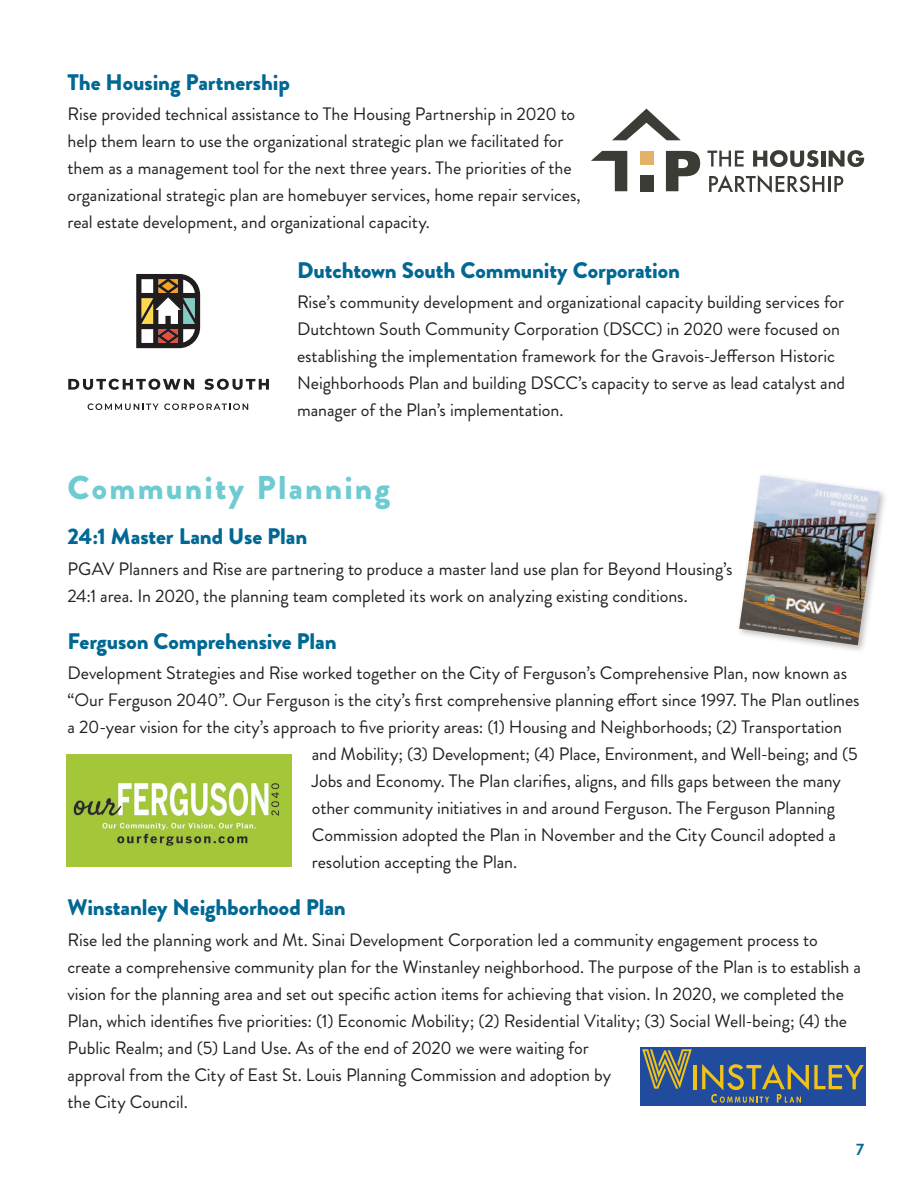
<style>
.page{position:relative;width:918px;height:1188px;background:#fff}
.page>*{position:absolute;margin:0;border:0;box-sizing:border-box;transform-origin:0 0}
.t1{font:900 33px "Brandon Grotesque";letter-spacing:.065em;color:#6fcbd2}
.t2{font:900 22.5px "Brandon Grotesque";letter-spacing:-.005em;color:#006893}
.t3{font:18px/27px "Brandon Grotesque";letter-spacing:-.005em;color:#231f20}
.t4{font:700 16.5px "Brandon Grotesque";color:#006893}
</style>
<div class="page">
<svg style="left:707px;top:151px;width:37px;height:16px"></svg>
<svg style="left:753px;top:150px;width:66px;height:17px"></svg>
<hr style="left:821px;top:151px;width:4px;height:16px;background:#3a3c35">
<svg style="left:829px;top:150px;width:35px;height:17px"></svg>
<svg style="left:709px;top:175px;width:115px;height:18px"></svg>
<hr style="left:828px;top:176px;width:3px;height:16px;background:#3a3c35">
<svg style="left:834px;top:176px;width:9px;height:16px"></svg>
<svg style="left:591px;top:151px;width:36px;height:40px"></svg>
<div style="left:640px;top:175px;width:13px;height:16px;background:#3a3c35"></div>
<svg style="left:666px;top:151px;width:34px;height:40px"></svg>
<svg style="left:612px;top:109px;width:69px;height:31px"></svg>
<div style="left:640px;top:151px;width:6px;height:7px;background:#e4b16a"></div>
<div style="left:647px;top:151px;width:6px;height:7px;background:#e4b16a"></div>
<div style="left:640px;top:158px;width:6px;height:7px;background:#e4b16a"></div>
<div style="left:647px;top:158px;width:6px;height:7px;background:#e4b16a"></div>
<svg style="left:136px;top:274px;width:64px;height:74px"></svg>
<svg style="left:68px;top:379px;width:126px;height:11px"></svg>
<svg style="left:205px;top:379px;width:64px;height:11px"></svg>
<svg style="left:88px;top:403px;width:160px;height:7px"></svg>
<img style="left:66px;top:754px;width:226px;height:113px">
<div style="left:640px;top:1048px;width:225px;height:58px;background:#214c9e"></div>
<svg style="left:642px;top:1049px;width:50px;height:40px"></svg>
<hr style="left:694px;top:1065px;width:3px;height:24px;background:#f2c317">
<svg style="left:702px;top:1064px;width:162px;height:39px"></svg>
<div style="left:737px;top:473px;width:151px;height:181px;background:#231f20;opacity:.3"></div>
<img style="left:739px;top:475px;width:140px;height:170px">
<p class="t2" style="left:68px;top:66px;width:224px">The Housing Partnership</p>
<p class="t3" style="left:68px;top:101px;width:515px">Rise provided technical assistance to The Housing Partnership in 2020 to help them learn to use the organizational strategic plan we facilitated for them as a management tool for the next three years. The priorities of the organizational strategic plan are homebuyer services, home repair services, real estate development, and organizational capacity.</p>
<p class="t2" style="left:297px;top:254px;width:384px">Dutchtown South Community Corporation</p>
<p class="t3" style="left:297px;top:288px;width:550px">Rise’s community development and organizational capacity building services for Dutchtown South Community Corporation (DSCC) in 2020 were focused on establishing the implementation framework for the Gravois-Jefferson Historic Neighborhoods Plan and building DSCC’s capacity to serve as lead catalyst and manager of the Plan’s implementation.</p>
<h1 class="t1" style="left:68px;top:465px;width:324px">Community Planning</h1>
<p class="t2" style="left:68px;top:521px;width:241px">24:1 Master Land Use Plan</p>
<p class="t3" style="left:68px;top:555px;width:667px">PGAV Planners and Rise are partnering to produce a master land use plan for Beyond Housing’s<br>24:1 area. In 2020, the planning team completed its work on analyzing existing conditions.</p>
<p class="t2" style="left:68px;top:625px;width:271px">Ferguson Comprehensive Plan</p>
<p class="t3" style="left:68px;top:660px;width:781px">Development Strategies and Rise worked together on the City of Ferguson’s Comprehensive Plan, now known as</p>
<p class="t3" style="left:68px;top:687px;width:794px">“Our Ferguson 2040”. Our Ferguson is the city’s first comprehensive planning effort since 1997. The Plan outlines</p>
<p class="t3" style="left:68px;top:714px;width:776px">a 20-year vision for the city’s approach to five priority areas: (1) Housing and Neighborhoods; (2) Transportation</p>
<p class="t3" style="left:312px;top:741px;width:547px">and Mobility; (3) Development; (4) Place, Environment, and Well-being; and (5</p>
<p class="t3" style="left:312px;top:768px;width:531px">Jobs and Economy. The Plan clarifies, aligns, and fills gaps between the many</p>
<p class="t3" style="left:312px;top:795px;width:525px">other community initiatives in and around Ferguson. The Ferguson Planning</p>
<p class="t3" style="left:312px;top:822px;width:526px">Commission adopted the Plan in November and the City Council adopted a</p>
<p class="t3" style="left:312px;top:849px;width:207px">resolution accepting the Plan.</p>
<p class="t2" style="left:68px;top:892px;width:280px">Winstanley Neighborhood Plan</p>
<p class="t3" style="left:68px;top:926px;width:795px">Rise led the planning work and Mt. Sinai Development Corporation led a community engagement process to create a comprehensive community plan for the Winstanley neighborhood. The purpose of the Plan is to establish a vision for the planning area and set out specific action items for achieving that vision. In 2020, we completed the Plan, which identifies five priorities: (1) Economic Mobility; (2) Residential Vitality; (3) Social Well-being; (4) the Public Realm; and (5) Land Use. As of the end of 2020 we were waiting for<br>approval from the City of East St. Louis Planning Commission and adoption by<br>the City Council.</p>
<p class="t4" style="left:856px;top:1138px;width:9px">7</p>
</div>
